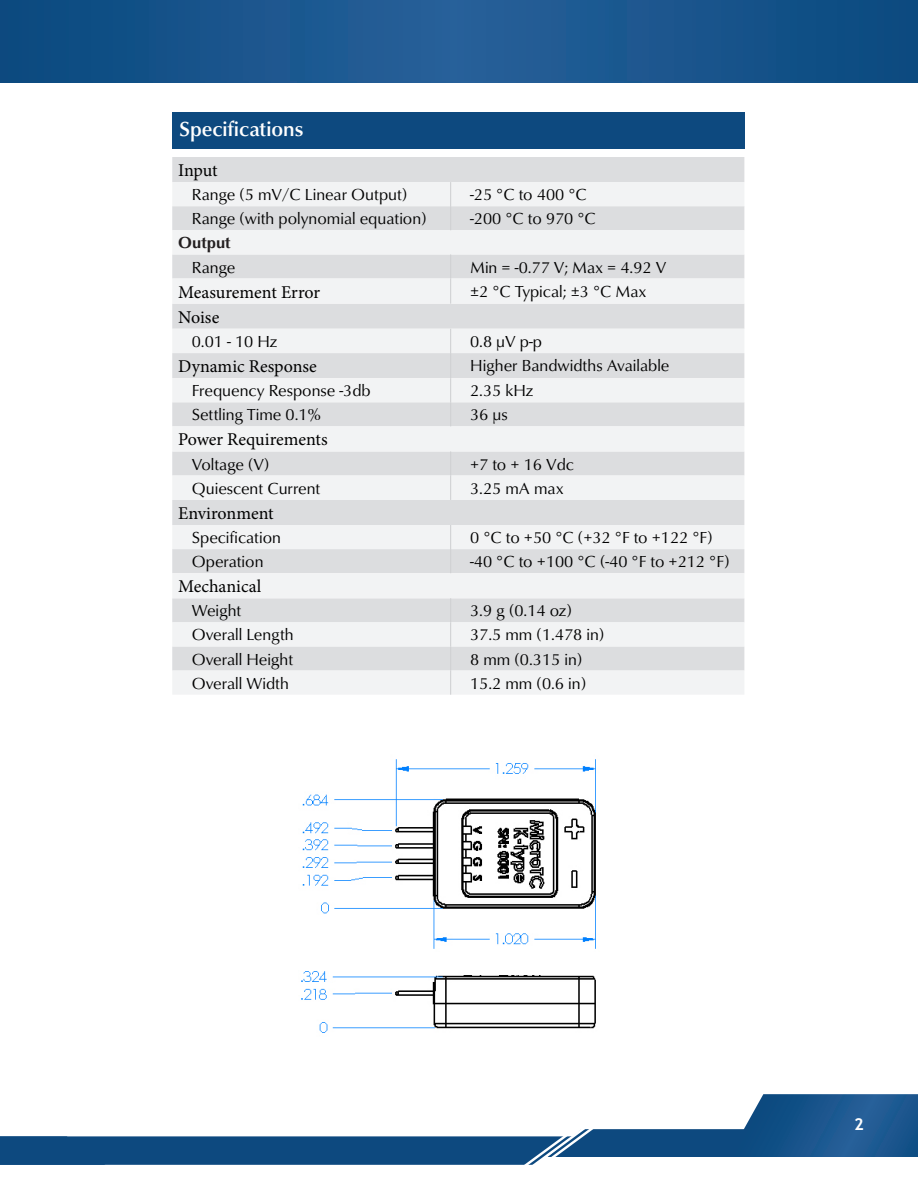
<style>
.page{position:relative;width:918px;height:1188px;background:#fff}
.page>*{position:absolute;margin:0;border:0;box-sizing:border-box;transform-origin:0 0}
.Table_Heading{font:500 21px "Classico URW";color:#fff}
.Table_subheadings{font:18px "Minion Pro";letter-spacing:-.005em;color:#000}
.Table_body{font:16.5px "Classico URW";color:#000}
.Copyright{font:700 16.5px "Classico URW";color:#231f20}
.t1{font:700 16.5px "Trebuchet MS";color:#fff}
</style>
<div class="page">
<img style="left:301px;top:759px;width:295px;height:274px">
<div style="left:0;top:0;width:918px;height:81px;background:linear-gradient(to right,#19558c,#19558c)"></div>
<div style="left:172px;top:157px;width:572px;height:25px;background:#dcdddf"></div>
<svg style="left:172px;top:182px;width:572px;height:513px;fill:#f2f3f4"></svg>
<svg style="left:450px;top:182px;width:1px;height:48px"></svg>
<svg style="left:450px;top:254px;width:1px;height:50px"></svg>
<svg style="left:450px;top:329px;width:1px;height:97px"></svg>
<svg style="left:450px;top:451px;width:1px;height:49px"></svg>
<svg style="left:450px;top:525px;width:1px;height:48px"></svg>
<svg style="left:450px;top:598px;width:1px;height:97px"></svg>
<div style="left:172px;top:112px;width:573px;height:37px;background:#0d497f"></div>
<svg style="left:0;top:1094px;width:918px;height:71px"></svg>
<p class="Table_Heading" style="left:179px;top:113px;width:126px">Specifications</p>
<p class="Table_subheadings" style="left:178px;top:158px;width:41px">Input</p>
<p class="Table_body" style="left:192px;top:182px;width:217px">Range (5 mV/C Linear Output)</p>
<p class="Table_body" style="left:470px;top:182px;width:118px">-25 °C to 400 °C</p>
<p class="Table_body" style="left:192px;top:206px;width:236px">Range (with polynomial equation)</p>
<p class="Table_body" style="left:470px;top:206px;width:127px">-200 °C to 970 °C</p>
<p class="Copyright" style="left:178px;top:231px;width:54px">Output</p>
<p class="Table_body" style="left:192px;top:255px;width:45px">Range</p>
<p class="Table_body" style="left:470px;top:255px;width:198px">Min = -0.77 V; Max = 4.92 V</p>
<p class="Table_subheadings" style="left:178px;top:280px;width:143px">Measurement Error</p>
<p class="Table_body" style="left:470px;top:279px;width:178px">±2 °C Typical; ±3 °C Max</p>
<p class="Table_subheadings" style="left:178px;top:305px;width:43px">Noise</p>
<p class="Table_body" style="left:192px;top:329px;width:87px">0.01 - 10 Hz</p>
<p class="Table_body" style="left:470px;top:329px;width:74px">0.8 μV p-p</p>
<p class="Table_subheadings" style="left:178px;top:354px;width:140px">Dynamic Response</p>
<p class="Table_body" style="left:470px;top:353px;width:201px">Higher Bandwidths Available</p>
<p class="Table_body" style="left:192px;top:378px;width:181px">Frequency Response -3db</p>
<p class="Table_body" style="left:470px;top:378px;width:65px">2.35 kHz</p>
<p class="Table_body" style="left:192px;top:403px;width:130px">Settling Time 0.1%</p>
<p class="Table_body" style="left:470px;top:403px;width:39px">36 μs</p>
<p class="Table_subheadings" style="left:178px;top:428px;width:151px">Power Requirements</p>
<p class="Table_body" style="left:192px;top:452px;width:79px">Voltage (V)</p>
<p class="Table_body" style="left:470px;top:452px;width:105px">+7 to + 16 Vdc</p>
<p class="Table_body" style="left:192px;top:476px;width:130px">Quiescent Current</p>
<p class="Table_body" style="left:470px;top:476px;width:95px">3.25 mA max</p>
<p class="Table_subheadings" style="left:178px;top:501px;width:97px">Environment</p>
<p class="Table_body" style="left:192px;top:525px;width:91px">Specification</p>
<p class="Table_body" style="left:470px;top:525px;width:244px">0 °C to +50 °C (+32 °F to +122 °F)</p>
<p class="Table_body" style="left:192px;top:549px;width:73px">Operation</p>
<p class="Table_body" style="left:470px;top:549px;width:261px">-40 °C to +100 °C (-40 °F to +212 °F)</p>
<p class="Table_subheadings" style="left:178px;top:574px;width:84px">Mechanical</p>
<p class="Table_body" style="left:192px;top:599px;width:51px">Weight</p>
<p class="Table_body" style="left:470px;top:599px;width:103px">3.9 g (0.14 oz)</p>
<p class="Table_body" style="left:192px;top:623px;width:104px">Overall Length</p>
<p class="Table_body" style="left:470px;top:623px;width:136px">37.5 mm (1.478 in)</p>
<p class="Table_body" style="left:192px;top:647px;width:103px">Overall Height</p>
<p class="Table_body" style="left:470px;top:647px;width:114px">8 mm (0.315 in)</p>
<p class="Table_body" style="left:192px;top:671px;width:99px">Overall Width</p>
<p class="Table_body" style="left:470px;top:671px;width:117px">15.2 mm (0.6 in)</p>
<p class="t1" style="left:854px;top:1114px;width:11px">2</p>
</div>
